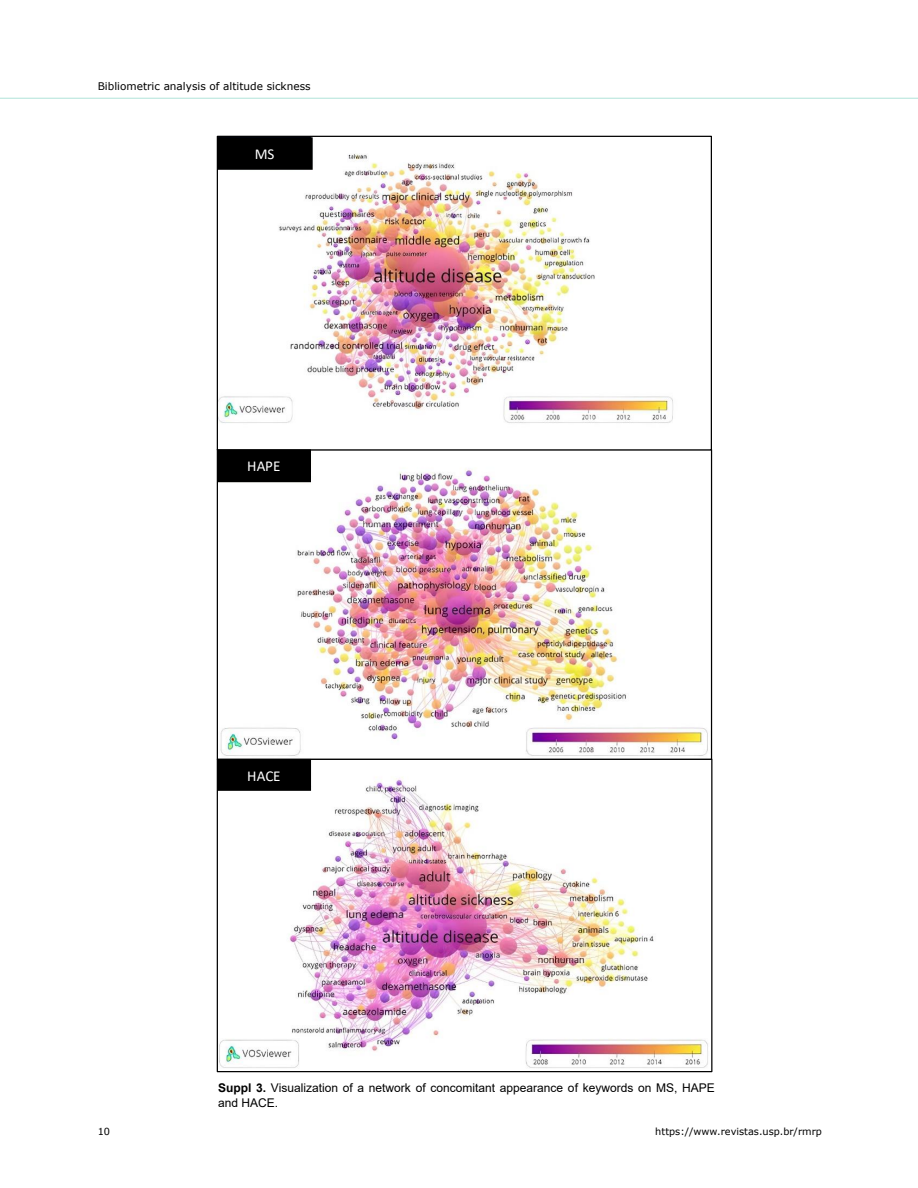
<style>
.page{position:relative;width:918px;height:1188px;background:#fff}
.page>*{position:absolute;margin:0;border:0;box-sizing:border-box;transform-origin:0 0}
.t1{font:15.15px "Calibri";color:#fff}
.t2{font:12px/15px "Arial";color:#000}
.t3{font:10.5px "Verdana";color:#000}
.t4{font:9.75px "Verdana";color:#000}
.s1{font-weight:700}
</style>
<div class="page">
<hr style="left:0;top:98px;width:918px;height:1px;background:#00a784">
<img style="left:219px;top:154px;width:489px;height:914px">
<div style="left:218px;top:450px;width:92px;height:31px;background:#000"></div>
<div style="left:217px;top:449px;width:94px;height:33px;border:2px solid #000"></div>
<img style="left:219px;top:457px;width:90px;height:17px">
<div style="left:218px;top:138px;width:94px;height:31px;background:#000"></div>
<div style="left:217px;top:137px;width:96px;height:33px;border:2px solid #000"></div>
<img style="left:219px;top:145px;width:92px;height:17px">
<div style="left:218px;top:760px;width:92px;height:30px;background:#000"></div>
<div style="left:217px;top:759px;width:94px;height:32px;border:2px solid #000"></div>
<img style="left:219px;top:766px;width:91px;height:17px">
<p class="t3" style="left:98px;top:79px;width:214px">Bibliometric analysis of altitude sickness</p>
<p class="t1" style="left:255px;top:144px;width:21px">MS</p>
<p class="t1" style="left:247px;top:456px;width:35px">HAPE</p>
<p class="t1" style="left:247px;top:765px;width:35px">HACE</p>
<p class="t2" style="left:218px;top:1080px;width:498px"><span class="s1">Suppl 3.</span> Visualization of a network of concomitant appearance of keywords on MS, HAPE and HACE.</p>
<p class="t4" style="left:98px;top:1125px;width:14px">10</p>
<p class="t4" style="left:655px;top:1125px;width:168px">https://www.revistas.usp.br/rmrp</p>
</div>
